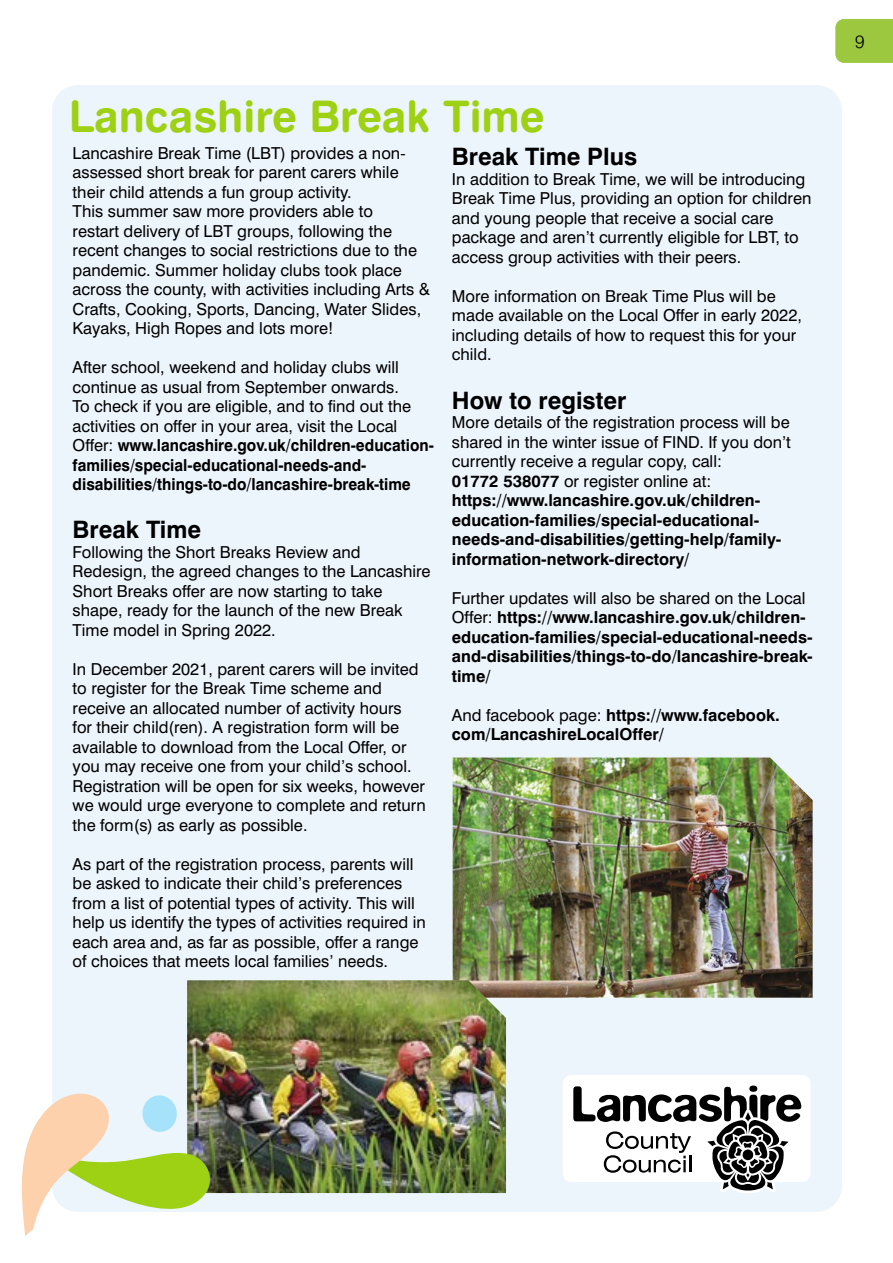
<style>
.page{position:relative;width:893px;height:1263px;background:#fff}
.page>*{position:absolute;margin:0;border:0;box-sizing:border-box;transform-origin:0 0}
.t1{font:43.65px "Swiss 721 BT Bold Rounded";color:#9ed114}
.t2{font:700 24px "Swiss 721 BT";color:#000}
.t3{font:300 18px "Swiss 721 BT";color:#000}
.t4{font:16.5px/19.5px "Swiss 721 BT";color:#000}
.t5{font:700 16.5px/19.5px "Swiss 721 BT";color:#000}
.s1{font-weight:700}
.s2{font-weight:400}
</style>
<div class="page">
<div style="left:836px;top:19px;width:57px;height:44px;background:#9cc83f"></div>
<div style="left:52px;top:85px;width:790px;height:1127px;background:#edf5fc;border-radius:26px"></div>
<img style="left:453px;top:757px;width:360px;height:241px">
<svg style="left:563px;top:1075px;width:247px;height:118px"></svg>
<img style="left:187px;top:980px;width:319px;height:213px">
<svg style="left:22px;top:1078px;width:194px;height:158px"></svg>
<h1 class="t1" style="left:69px;top:89px;width:477px">Lancashire Break Time</h1>
<p class="t4" style="left:73px;top:143px;width:359px">Lancashire Break Time (LBT) provides a non&shy;assessed short break for parent carers while their child attends a fun group activity.<br>This summer saw more providers able to<br>restart delivery of LBT groups, following the recent changes to social restrictions due to the pandemic. Summer holiday clubs took place across the county, with activities including Arts &amp; Crafts, Cooking, Sports, Dancing, Water Slides, Kayaks, High Ropes and lots more!</p>
<p class="t4" style="left:73px;top:357px;width:363px">After school, weekend and holiday clubs will continue as usual from September onwards.<br>To check if you are eligible, and to find out the activities on offer in your area, visit the Local Offer: <span class="s1">www.lancashire.gov.uk/children-education&shy;families/special-educational-needs-and&shy;disabilities/things-to-do/lancashire-break-time</span></p>
<h2 class="t2" style="left:73px;top:515px;width:130px">Break Time</h2>
<p class="t4" style="left:73px;top:542px;width:359px">Following the Short Breaks Review and Redesign, the agreed changes to the Lancashire Short Breaks offer are now starting to take shape, ready for the launch of the new Break Time model in Spring 2022.</p>
<p class="t4" style="left:73px;top:659px;width:355px">In December 2021, parent carers will be invited to register for the Break Time scheme and receive an allocated number of activity hours<br>for their child(ren). A registration form will be available to download from the Local Offer, or you may receive one from your child’s school.<br>Registration will be open for six weeks, however we would urge everyone to complete and return the form(s) as early as possible.</p>
<p class="t4" style="left:73px;top:854px;width:355px">As part of the registration process, parents will be asked to indicate their child’s preferences from a list of potential types of activity. This will help us identify the types of activities required in each area and, as far as possible, offer a range of choices that meets local families’ needs.</p>
<h2 class="t2" style="left:452px;top:142px;width:187px">Break Time Plus</h2>
<p class="t4" style="left:452px;top:169px;width:361px">In addition to Break Time, we will be introducing Break Time Plus, providing an option for children and young people that receive a social care package and aren’t currently eligible for LBT, to access group activities with their peers.</p>
<p class="t4" style="left:452px;top:286px;width:351px">More information on Break Time Plus will be made available on the Local Offer in early 2022, including details of how to request this for your child.</p>
<h2 class="t2" style="left:452px;top:385px;width:176px">How to register</h2>
<p class="t5" style="left:452px;top:412px;width:341px"><span class="s2">More details of the registration process will be shared in the winter issue of FIND. If you don’t currently receive a regular copy, call:<br></span>01772 538077 <span class="s2">or register online at: </span>https://www.lancashire.gov.uk/children&shy;education-families/special-educational&shy;needs-and-disabilities/getting-help/family&shy;information-network-directory/</p>
<p class="t5" style="left:452px;top:588px;width:362px"><span class="s2">Further updates will also be shared on the Local Offer:</span> https://www.lancashire.gov.uk/children&shy;education-families/special-educational-needs&shy;and-disabilities/things-to-do/lancashire-break&shy;time/</p>
<p class="t5" style="left:452px;top:705px;width:329px"><span class="s2">And facebook page:</span> https://www.facebook. com/LancashireLocalOffer/</p>
<p class="t3" style="left:855px;top:30px;width:11px">9</p>
</div>
